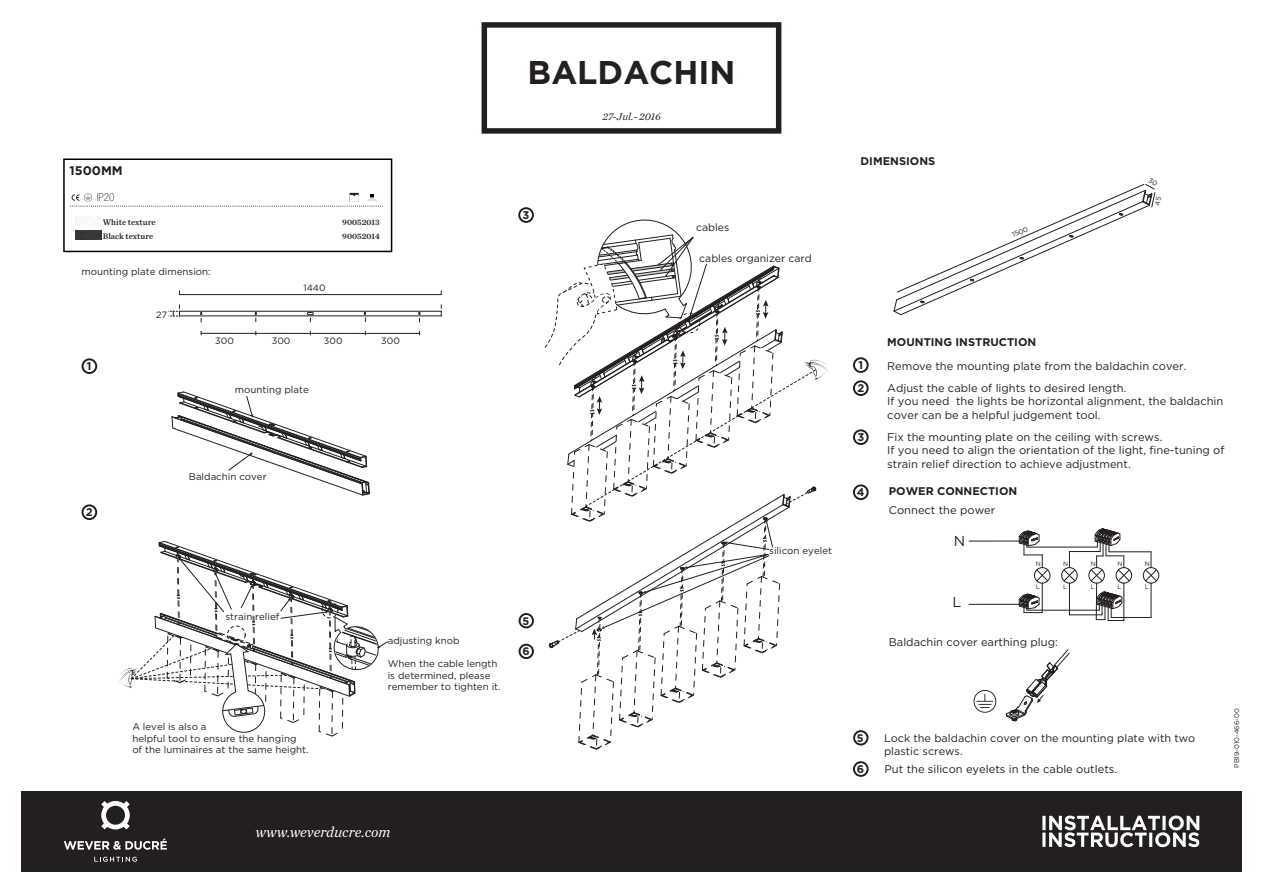
<style>
.page{position:relative;width:1263px;height:893px;background:#fff}
.page>*{position:absolute;margin:0;border:0;box-sizing:border-box;transform-origin:0 0}
.t1{font:700 32.85px "Gotham";color:#231f20}
.t2{font:italic 15px "Chronicle Text G1";color:#fff}
.t3{font:14.4px "Gotham";color:#231f20}
.t4{font:700 12.6px "Gotham";color:#231f20}
.t5{font:11.1px/13.4px "Gotham";color:#231f20}
.t6{font:700 11.1px/22.6px "Gotham";color:#231f20}
.t7{font:100 condensed 11.1px "Helvetica Neue LT Std";color:#231f20}
.t8{font:10.95px/13px "Gotham";color:#231f20}
.t9{font:700 10.95px "Gotham";color:#231f20}
.t10{font:10.5px "Gotham";color:#231f20}
.t11{font:italic 10.5px "Chronicle Text G1";color:#231f20}
.t12{font:9.75px/11.7px "Gotham";color:#231f20}
.t13{font:9.15px "Gotham";color:#231f20}
.t14{font:8.4px "Chronicle Text G1 Semi";color:#231f20}
.t15{font:6.9px "Gotham";color:#231f20}
.t16{font:6.75px "Gotham";color:#231f20}
.t17{font:6.45px "Gotham";color:#231f20}
</style>
<div class="page">
<div style="left:482px;top:22px;width:299px;height:112px;border:5px solid #231f20"></div>
<div style="left:21px;top:791px;width:1221px;height:81px;background:#231f20"></div>
<svg style="left:64px;top:838px;width:103px;height:12px"></svg>
<svg style="left:101px;top:801px;width:29px;height:28px"></svg>
<svg style="left:94px;top:857px;width:43px;height:5px"></svg>
<svg style="left:1042px;top:815px;width:157px;height:32px"></svg>
<div style="left:853px;top:761px;width:15px;height:16px;border:2px solid #231f20;border-radius:50%"></div>
<div style="left:853px;top:484px;width:15px;height:16px;border:2px solid #231f20;border-radius:50%"></div>
<div style="left:853px;top:357px;width:15px;height:16px;border:2px solid #231f20;border-radius:50%"></div>
<div style="left:853px;top:380px;width:15px;height:16px;border:2px solid #231f20;border-radius:50%"></div>
<div style="left:63px;top:158px;width:329px;height:94px;border:2px solid #000"></div>
<img style="left:76px;top:217px;width:24px;height:8px">
<img style="left:76px;top:230px;width:25px;height:9px">
<svg style="left:71px;top:193px;width:312px;height:14px"></svg>
<div style="left:82px;top:358px;width:15px;height:16px;border:2px solid #231f20;border-radius:50%"></div>
<div style="left:82px;top:504px;width:15px;height:16px;border:2px solid #231f20;border-radius:50%"></div>
<div style="left:853px;top:429px;width:15px;height:16px;border:2px solid #231f20;border-radius:50%"></div>
<div style="left:518px;top:207px;width:16px;height:16px;border:2px solid #231f20;border-radius:50%"></div>
<svg style="left:1006px;top:649px;width:64px;height:72px"></svg>
<hr style="left:179px;top:294px;width:262px;height:1px;background:#231f20">
<hr style="left:201px;top:333px;width:164px;height:1px;background:#231f20">
<hr style="left:365px;top:333px;width:55px;height:1px;background:#231f20">
<svg style="left:169px;top:305px;width:11px;height:12px"></svg>
<hr style="left:179px;top:311px;width:262px;height:1px;background:#231f20">
<hr style="left:179px;top:316px;width:262px;height:1px;background:#231f20">
<svg style="left:255px;top:312px;width:2px;height:10px"></svg>
<svg style="left:419px;top:312px;width:2px;height:10px"></svg>
<svg style="left:364px;top:312px;width:2px;height:10px"></svg>
<svg style="left:307px;top:312px;width:7px;height:10px"></svg>
<hr style="left:969px;top:541px;width:53px;height:1px;background:#231f20">
<hr style="left:969px;top:604px;width:53px;height:1px;background:#231f20">
<hr style="left:1042px;top:583px;width:1px;height:30px;background:#231f20">
<hr style="left:1027px;top:610px;width:72px;height:1px;background:#231f20">
<svg style="left:1019px;top:594px;width:23px;height:19px"></svg>
<hr style="left:1027px;top:547px;width:70px;height:1px;background:#231f20">
<svg style="left:1019px;top:530px;width:31px;height:53px"></svg>
<hr style="left:1069px;top:551px;width:31px;height:1px;background:#231f20">
<hr style="left:1109px;top:551px;width:42px;height:1px;background:#231f20">
<svg style="left:1061px;top:552px;width:16px;height:31px"></svg>
<svg style="left:1088px;top:528px;width:44px;height:55px"></svg>
<svg style="left:1143px;top:552px;width:16px;height:31px"></svg>
<hr style="left:1069px;top:614px;width:33px;height:1px;background:#231f20">
<hr style="left:1111px;top:617px;width:40px;height:1px;background:#231f20">
<svg style="left:1096px;top:591px;width:28px;height:30px"></svg>
<hr style="left:1151px;top:583px;width:1px;height:34px;background:#231f20">
<hr style="left:1123px;top:583px;width:1px;height:37px;background:#231f20">
<hr style="left:1069px;top:583px;width:1px;height:32px;background:#231f20">
<hr style="left:1096px;top:583px;width:1px;height:37px;background:#231f20">
<svg style="left:172px;top:392px;width:198px;height:103px"></svg>
<svg style="left:973px;top:690px;width:23px;height:23px"></svg>
<svg style="left:119px;top:541px;width:269px;height:195px"></svg>
<svg style="left:544px;top:219px;width:286px;height:531px"></svg>
<div style="left:519px;top:613px;width:15px;height:15px;border:2px solid #231f20;border-radius:50%"></div>
<div style="left:519px;top:644px;width:15px;height:15px;border:2px solid #231f20;border-radius:50%"></div>
<div style="left:853px;top:730px;width:15px;height:15px;border:2px solid #231f20;border-radius:50%"></div>
<svg style="left:894px;top:184px;width:262px;height:131px"></svg>
<p class="t4" style="left:70px;top:163px;width:55px">1500MM</p>
<p class="t7" style="left:97px;top:191px;width:19px">IP20</p>
<p class="t14" style="left:103px;top:216px;width:54px">White texture</p>
<p class="t14" style="left:342px;top:216px;width:39px">90052013</p>
<p class="t14" style="left:103px;top:230px;width:52px">Black texture</p>
<p class="t14" style="left:342px;top:230px;width:39px">90052014</p>
<p class="t12" style="left:82px;top:265px;width:131px">mounting plate dimension:</p>
<p class="t6" style="left:87px;top:355px;width:6px">1</p>
<p class="t13" style="left:156px;top:309px;width:12px">27</p>
<p class="t13" style="left:303px;top:282px;width:24px">1440</p>
<p class="t13" style="left:215px;top:335px;width:20px">300</p>
<p class="t13" style="left:272px;top:335px;width:20px">300</p>
<p class="t13" style="left:324px;top:335px;width:20px">300</p>
<p class="t13" style="left:381px;top:335px;width:20px">300</p>
<p class="t12" style="left:235px;top:383px;width:75px">mounting plate</p>
<h1 class="t1" style="left:528px;top:53px;width:209px">BALDACHIN</h1>
<p class="t11" style="left:602px;top:108px;width:60px">27-Jul.- 2016</p>
<p class="t6" style="left:523px;top:203px;width:8px">3</p>
<p class="t10" style="left:696px;top:220px;width:35px">cables</p>
<p class="t10" style="left:699px;top:251px;width:114px">cables organizer card</p>
<p class="t6" style="left:86px;top:500px;width:8px">2</p>
<p class="t12" style="left:189px;top:471px;width:79px">Baldachin cover</p>
<p class="t12" style="left:225px;top:610px;width:56px">strain relief</p>
<p class="t12" style="left:132px;top:720px;width:178px">A level is also a<br>helpful tool to ensure the hanging of the luminaires at the same height.</p>
<p class="t12" style="left:388px;top:634px;width:73px">adjusting knob</p>
<p class="t12" style="left:388px;top:657px;width:114px">When the cable length is determined, please remember to tighten it.</p>
<p class="t9" style="left:522px;top:614px;width:8px">5</p>
<p class="t9" style="left:522px;top:645px;width:9px">6</p>
<h2 class="t2" style="left:256px;top:821px;width:136px">www.weverducre.com</h2>
<p class="t12" style="left:769px;top:545px;width:64px">silicon eyelet</p>
<p class="t6" style="left:861px;top:150px;width:76px">DIMENSIONS</p>
<p class="t15" style="left:1011px;top:231px;width:18px;rotate:-24deg">1500</p>
<p class="t6" style="left:857px;top:354px;width:8px">1<br>2</p>
<p class="t6" style="left:887px;top:330px;width:151px">MOUNTING INSTRUCTION</p>
<p class="t5" style="left:887px;top:359px;width:301px">Remove the mounting plate from the baldachin cover.</p>
<p class="t5" style="left:887px;top:381px;width:337px">Adjust the cable of lights to desired length.<br>If you need the lights be horizontal alignment, the baldachin cover can be a helpful judgement tool.</p>
<p class="t6" style="left:857px;top:425px;width:8px">3</p>
<p class="t5" style="left:887px;top:430px;width:339px">Fix the mounting plate on the ceiling with screws.<br>If you need to align the orientation of the light, fine-tuning of strain relief direction to achieve adjustment.</p>
<p class="t6" style="left:857px;top:481px;width:9px">4</p>
<p class="t6" style="left:889px;top:479px;width:130px">POWER CONNECTION</p>
<p class="t5" style="left:889px;top:503px;width:108px">Connect the power</p>
<p class="t3" style="left:954px;top:531px;width:13px">N</p>
<p class="t3" style="left:952px;top:593px;width:10px">L</p>
<p class="t17" style="left:1036px;top:560px;width:7px">N</p>
<p class="t17" style="left:1036px;top:582px;width:5px">L</p>
<p class="t17" style="left:1063px;top:560px;width:7px">N</p>
<p class="t17" style="left:1063px;top:582px;width:5px">L</p>
<p class="t5" style="left:889px;top:636px;width:171px">Baldachin cover earthing plug:</p>
<p class="t17" style="left:1091px;top:560px;width:7px">N</p>
<p class="t17" style="left:1091px;top:582px;width:5px">L</p>
<p class="t17" style="left:1117px;top:560px;width:7px">N</p>
<p class="t17" style="left:1117px;top:582px;width:5px">L</p>
<p class="t17" style="left:1145px;top:560px;width:7px">N</p>
<p class="t17" style="left:1145px;top:582px;width:5px">L</p>
<p class="t9" style="left:857px;top:731px;width:8px">5</p>
<p class="t8" style="left:884px;top:731px;width:313px">Lock the baldachin cover on the mounting plate with two plastic screws.</p>
<p class="t6" style="left:857px;top:757px;width:9px">6</p>
<p class="t5" style="left:884px;top:762px;width:234px">Put the silicon eyelets in the cable outlets.</p>
<p class="t16" style="left:1232px;top:768px;width:61px;rotate:-90deg">PB19-010-466-00</p>
</div>
